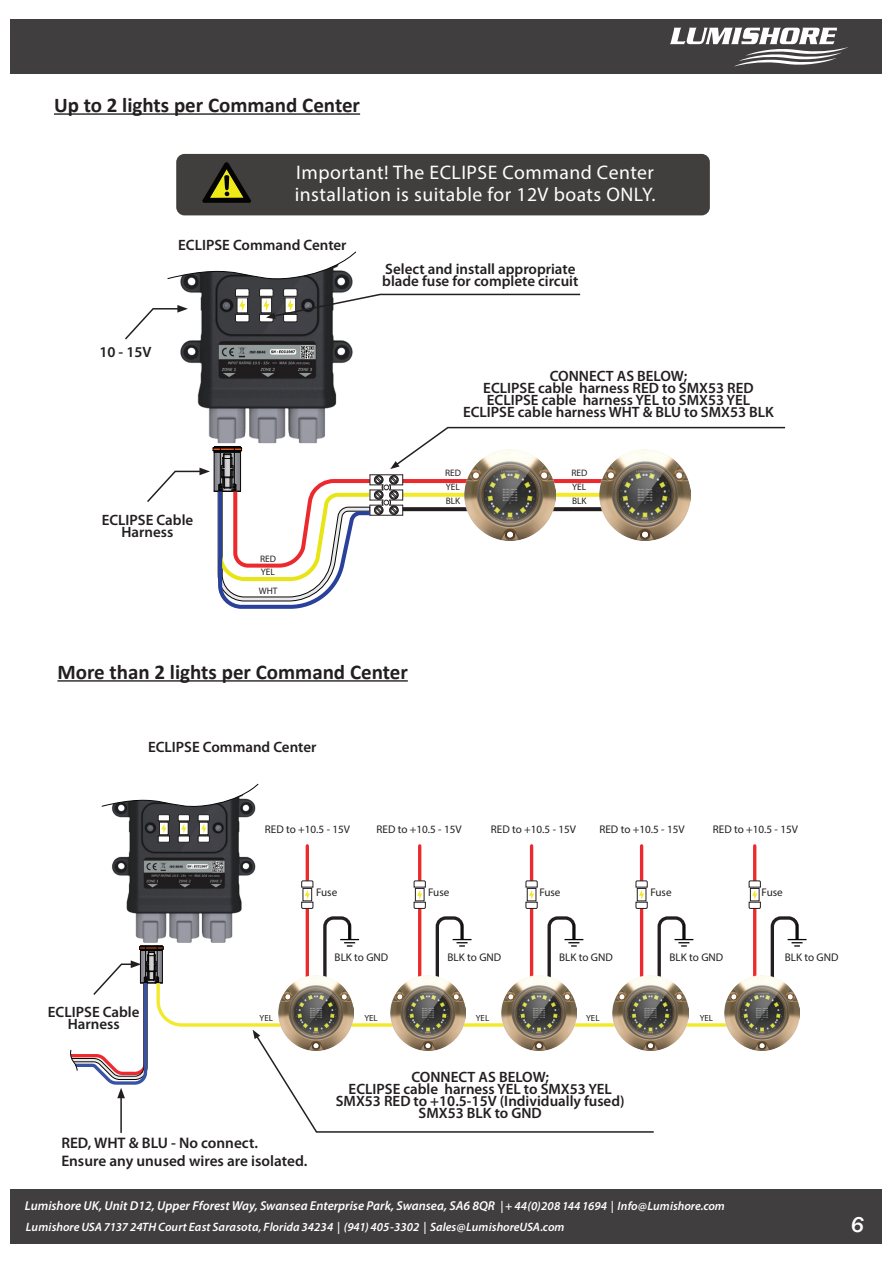
<style>
.page{position:relative;width:893px;height:1263px;background:#fff}
.page>*{position:absolute;margin:0;border:0;box-sizing:border-box;transform-origin:0 0}
.t1{font:italic 500 22.5px "Franklin Gothic";color:#fff}
.t2{font:700 21px "Calibri";color:#231f20}
.t3{font:19.65px/22px "Myriad Pro";letter-spacing:.025em;color:#fff}
.t4{font:600 15.3px/17.5px "Myriad Pro";color:#231f20}
.t5{font:600 15px/12px "Myriad Pro";color:#231f20;text-align:center}
.t6{font:italic 600 12.9px "Myriad Pro";color:#fff}
.t7{font:italic 600 12.15px "Myriad Pro";color:#fff}
.t8{font:11.1px "Myriad Pro";color:#231f20}
.t9{font:9.45px "Myriad Pro";color:#231f20}
.t10{font:8.85px "Myriad Pro";letter-spacing:-.005em;color:#231f20}
.s1{font-size:12.15px}
</style>
<div class="page">
<div style="left:11px;top:1189px;width:871px;height:54px;background:#403e3e"></div>
<div style="left:11px;top:20px;width:871px;height:54px;background:#403e3e"></div>
<svg style="left:670px;top:28px;width:178px;height:39px"></svg>
<hr style="left:57px;top:680px;width:351px;height:2px;background:#231f20">
<hr style="left:306px;top:846px;width:3px;height:170px;background:#ec2a2d">
<hr style="left:418px;top:846px;width:3px;height:170px;background:#ec2a2d">
<hr style="left:530px;top:846px;width:3px;height:170px;background:#ec2a2d">
<hr style="left:640px;top:846px;width:3px;height:170px;background:#ec2a2d">
<hr style="left:753px;top:846px;width:3px;height:170px;background:#ec2a2d">
<img style="left:112px;top:843px;width:144px;height:72px">
<svg style="left:101px;top:783px;width:158px;height:60px"></svg>
<svg style="left:301px;top:880px;width:12px;height:29px"></svg>
<svg style="left:414px;top:880px;width:12px;height:29px"></svg>
<svg style="left:525px;top:880px;width:13px;height:29px"></svg>
<svg style="left:635px;top:880px;width:13px;height:29px"></svg>
<svg style="left:749px;top:880px;width:12px;height:29px"></svg>
<svg style="left:70px;top:915px;width:736px;height:218px"></svg>
<hr style="left:54px;top:113px;width:306px;height:2px;background:#231f20">
<img style="left:180px;top:341px;width:173px;height:85px">
<svg style="left:147px;top:426px;width:639px;height:183px"></svg>
<svg style="left:125px;top:251px;width:456px;height:90px"></svg>
<div style="left:176px;top:154px;width:534px;height:61px;background:#413e3e;border-radius:8px"></div>
<svg style="left:202px;top:162px;width:49px;height:41px"></svg>
<h2 class="t2" style="left:54px;top:90px;width:308px">Up to 2 lights per Command Center</h2>
<h3 class="t3" style="left:295px;top:161px;width:362px">Important! The ECLIPSE Command Center installation is suitable for 12V boats ONLY.</h3>
<p class="t5" style="left:178px;top:239px;width:170px">ECLIPSE Command Center</p>
<p class="t5" style="left:99px;top:345px;width:54px">10 - 15V</p>
<p class="t5" style="left:102px;top:513px;width:93px">ECLIPSE Cable<br>Harness</p>
<p class="t9" style="left:260px;top:553px;width:17px">RED</p>
<p class="t9" style="left:259px;top:585px;width:20px">WHT</p>
<p class="t9" style="left:261px;top:566px;width:16px">YEL</p>
<p class="t5" style="left:382px;top:263px;width:198px;text-align:left">Select and install appropriate blade fuse for complete circuit</p>
<p class="t5" style="left:463px;top:370px;width:312px">CONNECT AS BELOW;<br>ECLIPSE cable harness RED to SMX53 RED ECLIPSE cable harness YEL to SMX53 YEL ECLIPSE cable harness WHT &amp; BLU to SMX53 BLK</p>
<p class="t9" style="left:445px;top:467px;width:17px">RED</p>
<p class="t9" style="left:446px;top:495px;width:16px">BLK</p>
<p class="t9" style="left:446px;top:481px;width:16px">YEL</p>
<p class="t9" style="left:571px;top:467px;width:17px">RED</p>
<p class="t9" style="left:572px;top:495px;width:16px">BLK</p>
<p class="t9" style="left:572px;top:481px;width:16px">YEL</p>
<h2 class="t2" style="left:57px;top:657px;width:352px">More than 2 lights per Command Center</h2>
<p class="t5" style="left:148px;top:740px;width:170px">ECLIPSE Command Center</p>
<p class="t8" style="left:265px;top:823px;width:87px">RED to +10.5 - 15V</p>
<p class="t8" style="left:377px;top:823px;width:87px">RED to +10.5 - 15V</p>
<p class="t8" style="left:491px;top:823px;width:87px">RED to +10.5 - 15V</p>
<p class="t8" style="left:599px;top:823px;width:87px">RED to +10.5 - 15V</p>
<p class="t8" style="left:713px;top:823px;width:87px">RED to +10.5 - 15V</p>
<p class="t8" style="left:316px;top:886px;width:23px">Fuse</p>
<p class="t8" style="left:428px;top:886px;width:23px">Fuse</p>
<p class="t8" style="left:539px;top:886px;width:23px">Fuse</p>
<p class="t8" style="left:650px;top:886px;width:23px">Fuse</p>
<p class="t8" style="left:762px;top:886px;width:23px">Fuse</p>
<p class="t5" style="left:48px;top:1006px;width:93px">ECLIPSE Cable<br>Harness</p>
<p class="t8" style="left:335px;top:951px;width:55px">BLK to GND</p>
<p class="t8" style="left:448px;top:951px;width:55px">BLK to GND</p>
<p class="t8" style="left:559px;top:951px;width:55px">BLK to GND</p>
<p class="t8" style="left:670px;top:951px;width:55px">BLK to GND</p>
<p class="t8" style="left:785px;top:951px;width:55px">BLK to GND</p>
<p class="t10" style="left:260px;top:1012px;width:15px">YEL</p>
<p class="t10" style="left:364px;top:1012px;width:15px">YEL</p>
<p class="t10" style="left:476px;top:1012px;width:15px">YEL</p>
<p class="t10" style="left:586px;top:1012px;width:15px">YEL</p>
<p class="t10" style="left:700px;top:1012px;width:15px">YEL</p>
<p class="t5" style="left:336px;top:1071px;width:290px">CONNECT AS BELOW;<br>ECLIPSE cable harness YEL to SMX53 YEL<br>SMX53 RED to +10.5-15V (Individually fused)<br>SMX53 BLK to GND</p>
<p class="t4" style="left:61px;top:1134px;width:248px">RED, WHT &amp; BLU - No connect.<br>Ensure any unused wires are isolated.</p>
<p class="t6" style="left:25px;top:1198px;width:701px">Lumishore UK, Unit D12, Upper Fforest Way, Swansea Enterprise Park, Swansea, SA6 8QR <span class="s1">| + 44(0)208 144 1694 | Info@Lumishore.com</span></p>
<p class="t7" style="left:26px;top:1220px;width:540px">LumishoreUSA 7137 24THCourt East Sarasota, Florida 34234 | (941) 405-3302 | Sales@LumishoreUSA.com</p>
<h1 class="t1" style="left:851px;top:1211px;width:15px">6</h1>
</div>
